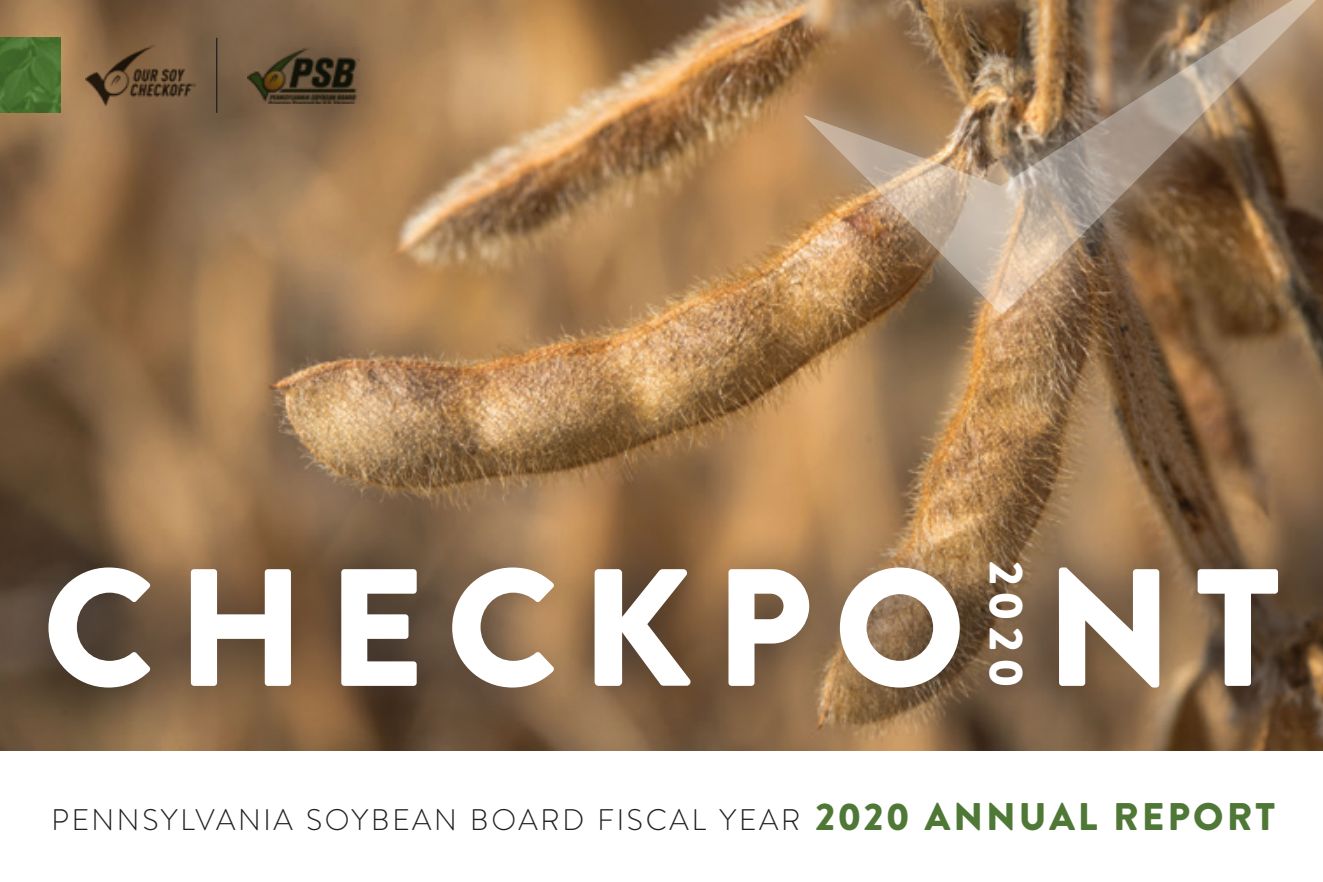
<style>
.page{position:relative;width:1323px;height:882px;background:#fff}
.page>*{position:absolute;margin:0;border:0;box-sizing:border-box;transform-origin:0 0}
.t1{font:900 166.78px "Brandon Grotesque";letter-spacing:.13em;color:#fff}
.t2{font:900 47.6px "Brandon Grotesque";color:#fff}
.t3{font:300 29.75px "Brandon Text";letter-spacing:.09em;color:#231f20}
.s1{font-family:"Brandon Grotesque";font-weight:900;font-size:38.5px;color:#4f7837}
</style>
<div class="page">
<img style="left:0;top:0;width:1323px;height:751px">
<div style="left:753px;top:0;width:570px;height:365px;background:#fff;opacity:.75"></div>
<svg style="left:803px;top:0;width:520px;height:315px;background:#9e7f5f"></svg>
<div style="left:0;top:515px;width:1323px;height:224px;background:#231f20;opacity:.78"></div>
<div style="left:975px;top:549px;width:62px;height:150px;background:#231f20;opacity:.2"></div>
<img style="left:86px;top:45px;width:109px;height:61px">
<img style="left:248px;top:47px;width:111px;height:57px">
<hr style="left:216px;top:38px;width:1px;height:75px;background:#231f20">
<img style="left:0;top:38px;width:60px;height:75px">
<p class="t1" style="left:43px;top:510px;width:924px">CHECKPO</p>
<p class="t2" style="left:1040px;top:561px;width:128px;rotate:90deg">2020</p>
<p class="t1" style="left:1045px;top:510px;width:237px">NT</p>
<p class="t3" style="left:51px;top:799px;width:1225px">PENNSYLVANIA SOYBEAN BOARD FISCAL YEAR <span class="s1">2020 ANNUAL REPORT</span></p>
</div>
